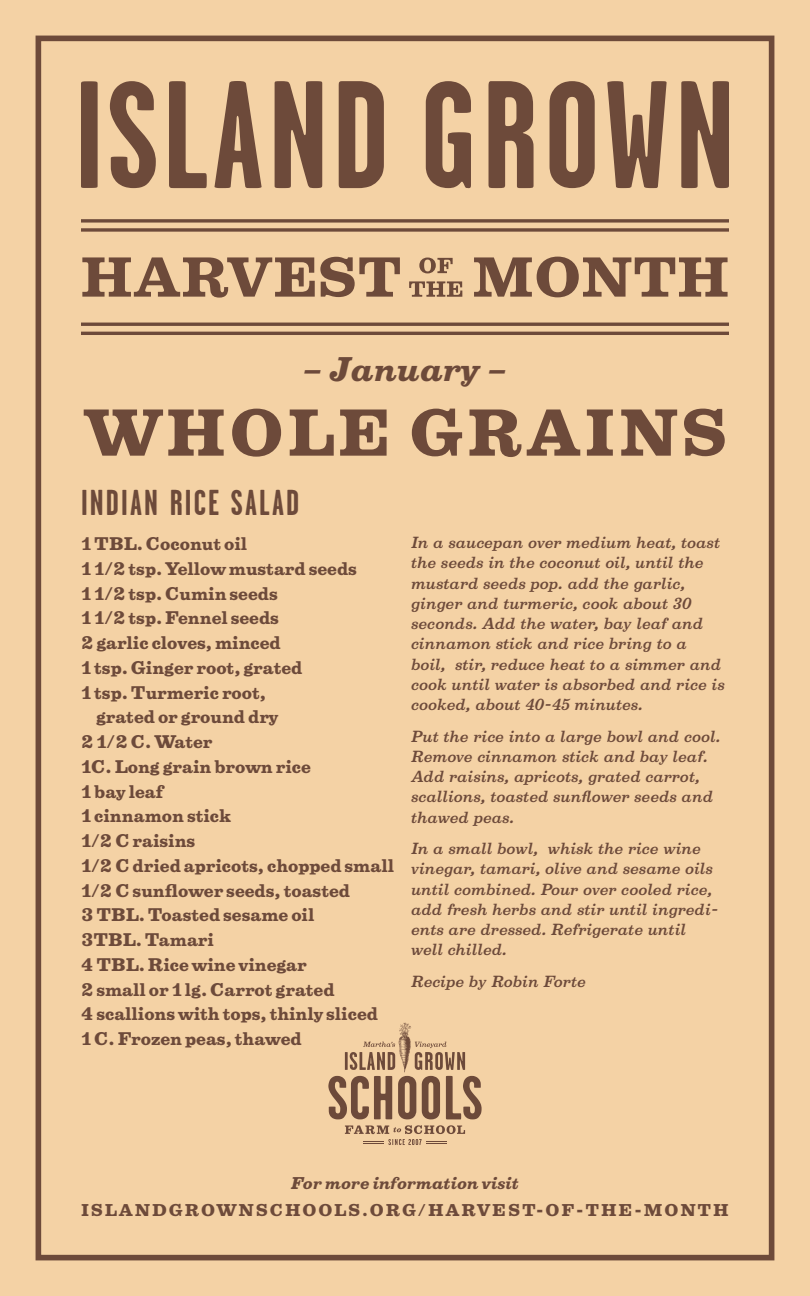
<style>
.page{position:relative;width:810px;height:1296px;background:#f4d2a5}
.page>*{position:absolute;margin:0;border:0;box-sizing:border-box;transform-origin:0 0}
.t1{font:700 60.98px "Belizio";letter-spacing:.055em;color:#6d4a3a}
.t2{font:700 36px "Garage Gothic";letter-spacing:.06em;color:#6d4a3a}
.t3{font:italic 700 31.5px "Belizio";letter-spacing:.02em;color:#6d4a3a}
.t4{font:700 16.88px "Belizio";color:#6d4a3a}
.t5{font:700 15.75px/27px "Belizio";letter-spacing:.12em;color:#6d4a3a;text-align:center}
.t6{font:italic 500 14.62px/20.2px "Belizio";letter-spacing:.02em;color:#6d4a3a}
.s1{font-style:italic}
</style>
<div class="page">
<svg style="left:345px;top:1125px;width:120px;height:20px"></svg>
<svg style="left:328px;top:1023px;width:154px;height:96px"></svg>
<div style="left:36px;top:36px;width:738px;height:1224px;border:6px solid #6d4a3a"></div>
<svg style="left:81px;top:81px;width:17px;height:107px;background:#704d3d"></svg>
<svg style="left:110px;top:81px;width:46px;height:107px"></svg>
<svg style="left:169px;top:81px;width:38px;height:107px"></svg>
<svg style="left:215px;top:81px;width:47px;height:107px"></svg>
<svg style="left:275px;top:81px;width:47px;height:107px"></svg>
<svg style="left:339px;top:81px;width:45px;height:107px"></svg>
<svg style="left:426px;top:81px;width:45px;height:107px"></svg>
<svg style="left:489px;top:81px;width:45px;height:107px"></svg>
<svg style="left:550px;top:81px;width:45px;height:107px"></svg>
<svg style="left:607px;top:81px;width:60px;height:107px"></svg>
<svg style="left:681px;top:81px;width:48px;height:107px"></svg>
<svg style="left:82px;top:257px;width:646px;height:41px"></svg>
<svg style="left:81px;top:219px;width:648px;height:4px;background:#815f4a"></svg>
<svg style="left:81px;top:228px;width:648px;height:4px;background:#815e4a"></svg>
<hr style="left:81px;top:323px;width:648px;height:3px;background:#6d4a3a">
<hr style="left:81px;top:332px;width:648px;height:3px;background:#6d4a3a">
<p class="t3" style="left:301px;top:351px;width:209px">– January –</p>
<p class="t1" style="left:83px;top:393px;width:646px">WHOLE GRAINS</p>
<p class="t2" style="left:81px;top:484px;width:220px">INDIAN RICE SALAD</p>
<p class="t4" style="left:81px;top:533px;width:168px">1 TBL. Coconut oil</p>
<p class="t4" style="left:81px;top:558px;width:277px">1 1/2 tsp. Yellow mustard seeds</p>
<p class="t4" style="left:81px;top:582px;width:198px">1 1/2 tsp. Cumin seeds</p>
<p class="t4" style="left:81px;top:607px;width:200px">1 1/2 tsp. Fennel seeds</p>
<p class="t4" style="left:81px;top:632px;width:201px">2 garlic cloves, minced</p>
<p class="t4" style="left:81px;top:657px;width:223px">1 tsp. Ginger root, grated</p>
<p class="t4" style="left:81px;top:681px;width:187px">1 tsp. Turmeric root,</p>
<p class="t4" style="left:96px;top:706px;width:184px">grated or ground dry</p>
<p class="t4" style="left:81px;top:731px;width:133px">2 1/2 C. Water</p>
<p class="t4" style="left:81px;top:756px;width:231px">1C. Long grain brown rice</p>
<p class="t4" style="left:81px;top:780px;width:84px">1 bay leaf</p>
<p class="t4" style="left:81px;top:805px;width:152px">1 cinnamon stick</p>
<p class="t4" style="left:81px;top:830px;width:116px">1/2 C raisins</p>
<p class="t4" style="left:81px;top:855px;width:315px">1/2 C dried apricots, chopped small</p>
<p class="t4" style="left:81px;top:879px;width:271px">1/2 C sunflower seeds, toasted</p>
<p class="t4" style="left:81px;top:904px;width:235px">3 TBL. Toasted sesame oil</p>
<p class="t4" style="left:81px;top:929px;width:134px">3TBL. Tamari</p>
<p class="t4" style="left:81px;top:954px;width:227px">4 TBL. Rice wine vinegar</p>
<p class="t4" style="left:81px;top:978px;width:255px">2 small or 1 lg. Carrot grated</p>
<p class="t4" style="left:81px;top:1003px;width:299px">4 scallions with tops, thinly sliced</p>
<p class="t4" style="left:81px;top:1028px;width:222px">1 C. Frozen peas, thawed</p>
<p class="t6" style="left:412px;top:532px;width:315px">In a saucepan over medium heat, toast the seeds in the coconut oil, until the mustard seeds pop. add the garlic, ginger and turmeric, cook about 30 seconds. Add the water, bay leaf and cinnamon stick and rice bring to a boil, stir, reduce heat to a simmer and cook until water is absorbed and rice is cooked, about 40-45 minutes.</p>
<p class="t6" style="left:412px;top:726px;width:311px">Put the rice into a large bowl and cool.<br>Remove cinnamon stick and bay leaf.<br>Add raisins, apricots, grated carrot, scallions, toasted sunflower seeds and thawed peas.</p>
<p class="t6" style="left:412px;top:838px;width:309px">In a small bowl, whisk the rice wine vinegar, tamari, olive and sesame oils until combined. Pour over cooled rice, add fresh herbs and stir until ingredi&shy;ents are dressed. Refrigerate until well chilled.</p>
<p class="t6" style="left:412px;top:971px;width:176px">Recipe by Robin Forte</p>
<p class="t5" style="left:81px;top:1169px;width:649px"><span class="s1">For more information visit<br></span>ISLANDGROWNSCHOOLS.ORG/HARVEST-OF-THE-MONTH</p>
</div>
